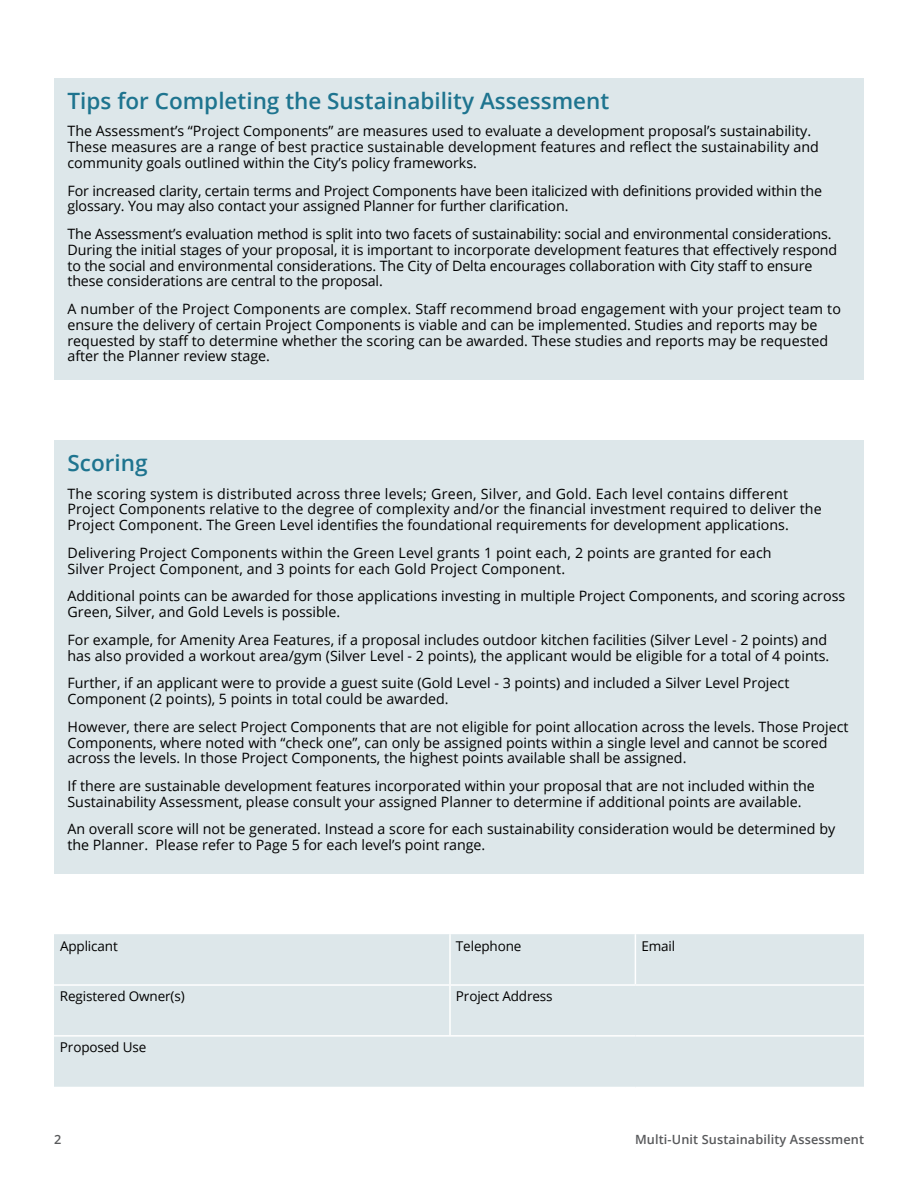
<style>
.page{position:relative;width:918px;height:1188px;background:#fff}
.page>*{position:absolute;margin:0;border:0;box-sizing:border-box;transform-origin:0 0}
.t1{font:600 22.5px "Open Sans";color:#1e748f}
.t2{font:14.25px/15.8px "Open Sans";color:#000}
.t3{font:13.5px "Open Sans";letter-spacing:-.01em;color:#000}
.t4{font:600 12.75px "Open Sans";letter-spacing:.01em;color:#58595b}
</style>
<div class="page">
<div style="left:54px;top:78px;width:810px;height:302px;background:#dde7ea"></div>
<div style="left:54px;top:934px;width:810px;height:153px;background:#dde7ea"></div>
<hr style="left:449px;top:934px;width:2px;height:50px;background:#fff">
<hr style="left:635px;top:934px;width:1px;height:50px;background:#fff">
<hr style="left:54px;top:984px;width:396px;height:2px;background:#fff">
<hr style="left:450px;top:984px;width:185px;height:2px;background:#fff">
<hr style="left:449px;top:986px;width:2px;height:49px;background:#fff">
<hr style="left:635px;top:984px;width:229px;height:2px;background:#fff">
<hr style="left:54px;top:1035px;width:396px;height:2px;background:#fff">
<hr style="left:450px;top:1035px;width:185px;height:2px;background:#fff">
<hr style="left:635px;top:1035px;width:229px;height:2px;background:#fff">
<div style="left:54px;top:440px;width:810px;height:433px;background:#dde7ea"></div>
<h1 class="t1" style="left:68px;top:85px;width:543px">Tips for Completing the Sustainability Assessment</h1>
<p class="t2" style="left:68px;top:123px;width:753px">The Assessment’s “Project Components” are measures used to evaluate a development proposal’s sustainability.<br>These measures are a range of best practice sustainable development features and reflect the sustainability and community goals outlined within the City’s policy frameworks.</p>
<p class="t2" style="left:68px;top:182px;width:756px">For increased clarity, certain terms and Project Components have been italicized with definitions provided within the glossary. You may also contact your assigned Planner for further clarification.</p>
<p class="t2" style="left:68px;top:226px;width:771px">The Assessment’s evaluation method is split into two facets of sustainability: social and environmental considerations.<br>During the initial stages of your proposal, it is important to incorporate development features that effectively respond to the social and environmental considerations. The City of Delta encourages collaboration with City staff to ensure these considerations are central to the proposal.</p>
<p class="t2" style="left:68px;top:301px;width:775px">A number of the Project Components are complex. Staff recommend broad engagement with your project team to ensure the delivery of certain Project Components is viable and can be implemented. Studies and reports may be requested by staff to determine whether the scoring can be awarded. These studies and reports may be requested after the Planner review stage.</p>
<h1 class="t1" style="left:68px;top:447px;width:82px">Scoring</h1>
<p class="t2" style="left:68px;top:485px;width:756px">The scoring system is distributed across three levels; Green, Silver, and Gold. Each level contains different<br>Project Components relative to the degree of complexity and/or the financial investment required to deliver the<br>Project Component. The Green Level identifies the foundational requirements for development applications.</p>
<p class="t2" style="left:68px;top:544px;width:706px">Delivering Project Components within the Green Level grants 1 point each, 2 points are granted for each<br>Silver Project Component, and 3 points for each Gold Project Component.</p>
<p class="t2" style="left:68px;top:588px;width:779px">Additional points can be awarded for those applications investing in multiple Project Components, and scoring across<br>Green, Silver, and Gold Levels is possible.</p>
<p class="t2" style="left:68px;top:631px;width:763px">For example, for Amenity Area Features, if a proposal includes outdoor kitchen facilities (Silver Level - 2 points) and has also provided a workout area/gym (Silver Level - 2 points), the applicant would be eligible for a total of 4 points.</p>
<p class="t2" style="left:68px;top:675px;width:723px">Further, if an applicant were to provide a guest suite (Gold Level - 3 points) and included a Silver Level Project<br>Component (2 points), 5 points in total could be awarded.</p>
<p class="t2" style="left:68px;top:718px;width:783px">However, there are select Project Components that are not eligible for point allocation across the levels. Those Project<br>Components, where noted with “check one”, can only be assigned points within a single level and cannot be scored across the levels. In those Project Components, the highest points available shall be assigned.</p>
<p class="t2" style="left:68px;top:778px;width:749px">If there are sustainable development features incorporated within your proposal that are not included within the<br>Sustainability Assessment, please consult your assigned Planner to determine if additional points are available.</p>
<p class="t2" style="left:68px;top:821px;width:769px">An overall score will not be generated. Instead a score for each sustainability consideration would be determined by the Planner. Please refer to Page 5 for each level’s point range.</p>
<p class="t3" style="left:60px;top:936px;width:59px">Applicant</p>
<p class="t3" style="left:456px;top:936px;width:67px">Telephone</p>
<p class="t3" style="left:641px;top:936px;width:35px">Email</p>
<p class="t3" style="left:60px;top:987px;width:126px">Registered Owner(s)</p>
<p class="t3" style="left:456px;top:987px;width:98px">Project Address</p>
<p class="t3" style="left:60px;top:1038px;width:88px">Proposed Use</p>
<p class="t4" style="left:54px;top:1131px;width:9px">2</p>
<p class="t4" style="left:635px;top:1131px;width:230px">Multi-Unit Sustainability Assessment</p>
</div>
